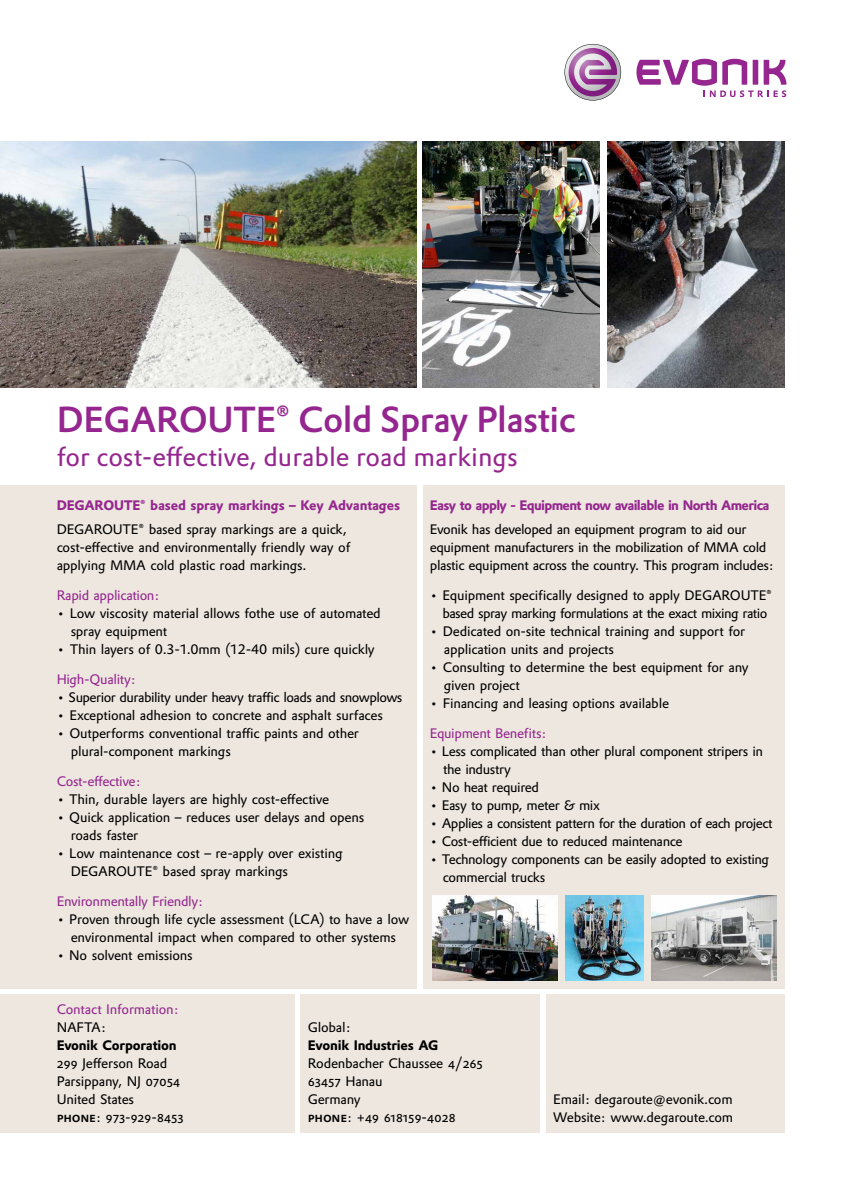
<style>
.page{position:relative;width:842px;height:1192px;background:#fff}
.page>*{position:absolute;margin:0;border:0;box-sizing:border-box;transform-origin:0 0}
.t1{font:500 35.45px "Evonik Prokyon";letter-spacing:-.015em;color:#95268f}
.t2{font:25.9px "Evonik Prokyon";color:#95268f}
.t3{font:13.5px/18px "Evonik Prokyon";letter-spacing:-.015em;color:#000}
.t4{font:13.5px/18px "Evonik Prokyon";letter-spacing:-.04em;color:#000;text-align:center}
.t5{font:13.5px "Evonik Prokyon";letter-spacing:-.025em;color:#95268f}
.t6{font:700 13.5px "Evonik Prokyon";letter-spacing:-.045em;color:#95268f}
.t7{font:700 13.5px "Evonik Prokyon";letter-spacing:-.015em;color:#95268f}
.t8{font:700 13.5px "Evonik Prokyon";letter-spacing:-.015em;color:#000}
.s1{font-weight:500}
</style>
<div class="page">
<svg style="left:636px;top:59px;width:150px;height:38px"></svg>
<svg style="left:564px;top:44px;width:57px;height:57px"></svg>
<div style="left:0;top:485px;width:416px;height:503px;background:#ede7df"></div>
<div style="left:423px;top:485px;width:361px;height:503px;background:#ede7df"></div>
<img style="left:0;top:141px;width:416px;height:247px">
<img style="left:423px;top:141px;width:177px;height:247px">
<img style="left:607px;top:141px;width:177px;height:247px">
<div style="left:0;top:995px;width:294px;height:138px;background:#ede7df"></div>
<div style="left:301px;top:995px;width:239px;height:138px;background:#ede7df"></div>
<div style="left:546px;top:995px;width:238px;height:138px;background:#ede7df"></div>
<img style="left:432px;top:896px;width:125px;height:85px">
<img style="left:565px;top:896px;width:78px;height:85px">
<img style="left:651px;top:896px;width:125px;height:85px">
<h1 class="t1" style="left:57px;top:392px;width:520px">DEGAROUTE® Cold Spray Plastic</h1>
<h2 class="t2" style="left:57px;top:436px;width:462px">for cost-effective, durable road markings</h2>
<p class="t7" style="left:57px;top:494px;width:345px">DEGAROUTE® based spray markings – Key Advantages</p>
<p class="t3" style="left:57px;top:519px;width:295px">DEGAROUTE® based spray markings are a quick, cost-effective and environmentally friendly way of applying MMA cold plastic road markings.</p>
<p class="t5" style="left:57px;top:585px;width:104px">Rapid application:</p>
<p class="t3" style="left:71px;top:603px;width:312px;text-indent:-14px">• Low viscosity material allows fothe use of automated spray equipment</p>
<p class="t3" style="left:57px;top:639px;width:320px">• Thin layers of 0.3-1.0mm (12-40 mils) cure quickly</p>
<p class="t5" style="left:57px;top:669px;width:81px">High-Quality:</p>
<p class="t4" style="left:57px;top:687px;width:347px">• Superior durability under heavy traffic loads and snowplows</p>
<p class="t3" style="left:57px;top:705px;width:328px">• Exceptional adhesion to concrete and asphalt surfaces</p>
<p class="t3" style="left:71px;top:723px;width:290px;text-indent:-14px">• Outperforms conventional traffic paints and other plural-component markings</p>
<p class="t5" style="left:57px;top:771px;width:85px">Cost-effective:</p>
<p class="t3" style="left:57px;top:789px;width:274px">• Thin, durable layers are highly cost-effective</p>
<p class="t3" style="left:71px;top:807px;width:295px;text-indent:-14px">• Quick application – reduces user delays and opens roads faster</p>
<p class="t3" style="left:71px;top:843px;width:273px;text-indent:-14px">• Low maintenance cost – re-apply over existing<br>DEGAROUTE® based spray markings</p>
<p class="t5" style="left:57px;top:891px;width:148px">Environmentally Friendly:</p>
<p class="t3" style="left:57px;top:909px;width:354px;text-align:center">• Proven through life cycle assessment (LCA) to have a low environmental impact when compared to other systems</p>
<p class="t3" style="left:57px;top:945px;width:137px">• No solvent emissions</p>
<p class="t6" style="left:430px;top:494px;width:341px">Easy to apply - Equipment now available in North America</p>
<p class="t3" style="left:430px;top:519px;width:345px">Evonik has developed an equipment program to aid our equipment manufacturers in the mobilization of MMA cold plastic equipment across the country. This program includes:</p>
<p class="t4" style="left:430px;top:585px;width:344px">• Equipment specifically designed to apply DEGAROUTE® based spray marking formulations at the exact mixing ratio</p>
<p class="t3" style="left:444px;top:621px;width:303px;text-indent:-14px">• Dedicated on-site technical training and support for application units and projects</p>
<p class="t3" style="left:444px;top:657px;width:306px;text-indent:-14px">• Consulting to determine the best equipment for any given project</p>
<p class="t3" style="left:430px;top:693px;width:241px">• Financing and leasing options available</p>
<p class="t5" style="left:430px;top:723px;width:118px">Equipment Benefits:</p>
<p class="t3" style="left:443px;top:741px;width:322px;text-indent:-13px">• Less complicated than other plural component stripers in the industry</p>
<p class="t3" style="left:430px;top:777px;width:111px">• No heat required</p>
<p class="t3" style="left:430px;top:795px;width:172px">• Easy to pump, meter &amp; mix</p>
<p class="t4" style="left:430px;top:813px;width:344px">• Applies a consistent pattern for the duration of each project</p>
<p class="t3" style="left:430px;top:831px;width:254px">• Cost-efficient due to reduced maintenance</p>
<p class="t3" style="left:443px;top:849px;width:328px;text-indent:-13px">• Technology components can be easily adopted to existing commercial trucks</p>
<p class="t5" style="left:57px;top:999px;width:124px">Contact Information:</p>
<p class="t3" style="left:57px;top:1017px;width:51px">NAFTA:</p>
<p class="t8" style="left:57px;top:1034px;width:122px">Evonik Corporation</p>
<p class="t3" style="left:57px;top:1053px;width:128px">299 Jefferson Road<br>Parsippany, NJ 07054<br>United States<br><span class="s1">phone</span>: 973-929-8453</p>
<p class="t3" style="left:308px;top:1017px;width:44px">Global:</p>
<p class="t8" style="left:308px;top:1034px;width:132px">Evonik Industries AG</p>
<p class="t3" style="left:308px;top:1053px;width:177px">Rodenbacher Chaussee 4/265<br>63457 Hanau<br>Germany<br><span class="s1">phone</span>: +49 618159-4028</p>
<p class="t3" style="left:553px;top:1089px;width:181px">Email: degaroute@evonik.com<br>Website: www.degaroute.com</p>
</div>
